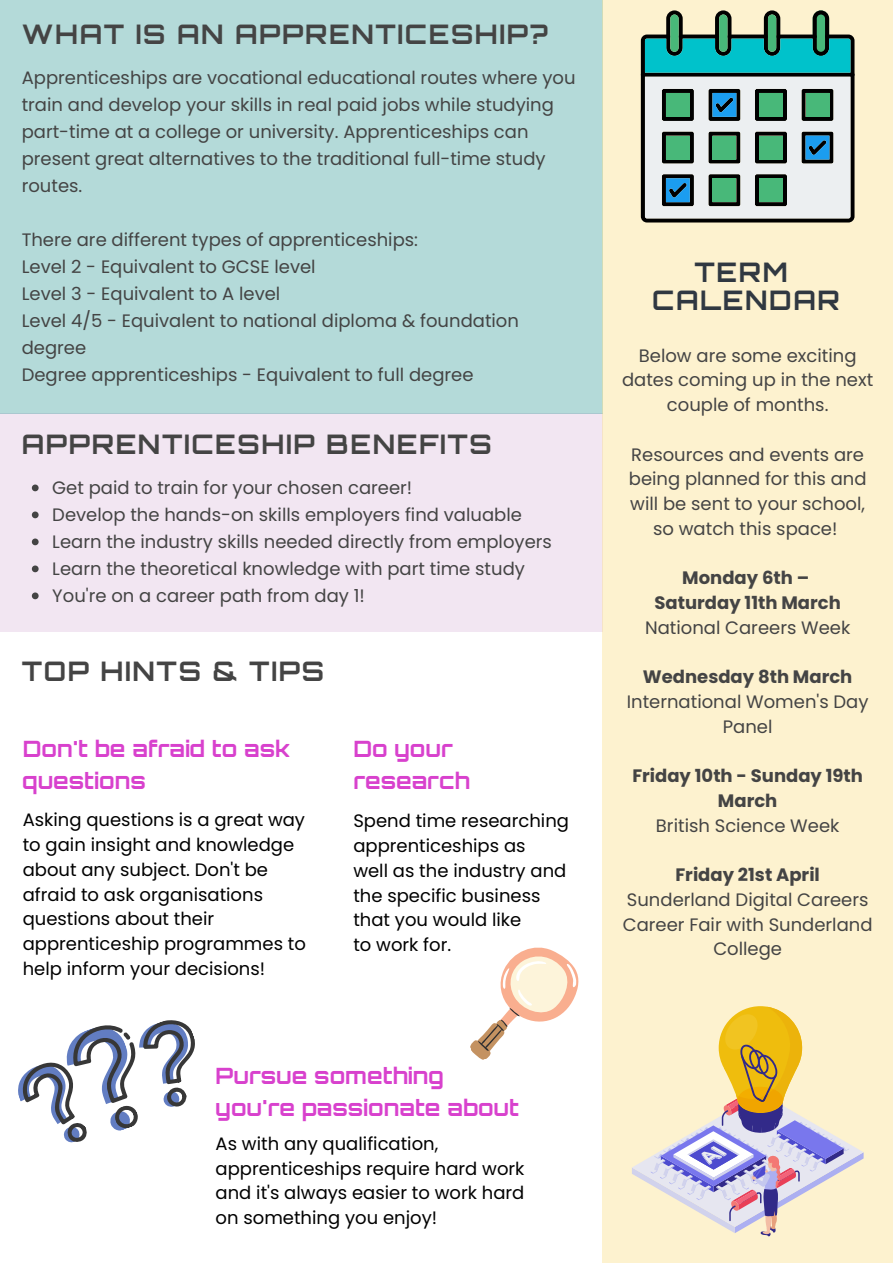
<style>
.page{position:relative;width:893px;height:1264px;background:#fff}
.page>*{position:absolute;margin:0;border:0;box-sizing:border-box;transform-origin:0 0}
.t1{font:700 27px "Orbitron";letter-spacing:.06em;color:#444}
.t2{font:700 27px/28px "Orbitron";letter-spacing:.06em;color:#303841;text-align:center}
.t3{font:700 22.5px/31.5px "Orbitron";color:#d841cd}
.t4{font:18px/27px "Poppins";color:#444;text-align:center}
.t5{font:18px/24.8px "Poppins";color:#000}
.t6{font:700 18px/24.8px "Poppins";color:#444;text-align:center}
</style>
<div class="page">
<div style="left:0;top:413px;width:602px;height:218px;background:#f2e6f2"></div>
<div style="left:0;top:0;width:602px;height:413px;background:#b4dad9"></div>
<div style="left:602px;top:0;width:290px;height:1262px;background:#fdf2cf"></div>
<svg style="left:641px;top:10px;width:213px;height:212px;background:#80aba5"></svg>
<div style="left:719px;top:15px;width:8px;height:37px;background:#48b879;border-radius:4px"></div>
<div style="left:670px;top:15px;width:8px;height:37px;background:#48b879;border-radius:4px"></div>
<svg style="left:18px;top:1020px;width:177px;height:123px"></svg>
<svg style="left:470px;top:947px;width:109px;height:113px"></svg>
<svg style="left:632px;top:1006px;width:231px;height:230px"></svg>
<svg style="left:32px;top:484px;width:7px;height:7px"></svg>
<svg style="left:32px;top:511px;width:7px;height:7px"></svg>
<svg style="left:32px;top:538px;width:7px;height:7px"></svg>
<svg style="left:32px;top:565px;width:7px;height:7px"></svg>
<svg style="left:32px;top:592px;width:7px;height:7px"></svg>
<h1 class="t1" style="left:22px;top:17px;width:528px">WHAT IS AN APPRENTICESHIP?</h1>
<p class="t4" style="left:22px;top:64px;width:555px;text-align:left">Apprenticeships are vocational educational routes where you train and develop your skills in real paid jobs while studying part-time at a college or university. Apprenticeships can present great alternatives to the traditional full-time study routes.</p>
<p class="t4" style="left:22px;top:226px;width:498px;text-align:left">There are different types of apprenticeships:<br>Level 2 - Equivalent to GCSE level<br>Level 3 - Equivalent to A level<br>Level 4/5 - Equivalent to national diploma &amp; foundation degree<br>Degree apprenticeships - Equivalent to full degree</p>
<h1 class="t1" style="left:22px;top:427px;width:471px">APPRENTICESHIP BENEFITS</h1>
<p class="t4" style="left:52px;top:474px;width:501px;text-align:left">Get paid to train for your chosen career!<br>Develop the hands-on skills employers find valuable Learn the industry skills needed directly from employers Learn the theoretical knowledge with part time study You're on a career path from day 1!</p>
<h1 class="t1" style="left:22px;top:653px;width:304px">TOP HINTS &amp; TIPS</h1>
<p class="t3" style="left:23px;top:732px;width:268px">Don't be afraid to ask questions</p>
<p class="t5" style="left:23px;top:807px;width:285px">Asking questions is a great way to gain insight and knowledge about any subject. Don't be afraid to ask organisations questions about their apprenticeship programmes to help inform your decisions!</p>
<p class="t3" style="left:353px;top:732px;width:118px">Do your research</p>
<p class="t5" style="left:353px;top:808px;width:217px">Spend time researching apprenticeships as<br>well as the industry and the specific business that you would like<br>to work for.</p>
<p class="t3" style="left:215px;top:1059px;width:305px">Pursue something you're passionate about</p>
<p class="t5" style="left:215px;top:1131px;width:310px">As with any qualification, apprenticeships require hard work and it's always easier to work hard on something you enjoy!</p>
<h1 class="t2" style="left:652px;top:257px;width:189px">TERM<br>CALENDAR</h1>
<p class="t4" style="left:622px;top:343px;width:253px;line-height:24.8px">Below are some exciting dates coming up in the next couple of months.</p>
<p class="t4" style="left:628px;top:442px;width:239px;line-height:24.8px">Resources and events are being planned for this and will be sent to your school, so watch this space!</p>
<p class="t6" style="left:654px;top:565px;width:188px">Monday 6th –<br>Saturday 11th March</p>
<p class="t4" style="left:645px;top:614px;width:207px">National Careers Week</p>
<p class="t6" style="left:643px;top:664px;width:211px">Wednesday 8th March</p>
<p class="t4" style="left:626px;top:689px;width:243px;line-height:24.8px">International Women's Day<br>Panel</p>
<p class="t6" style="left:632px;top:763px;width:232px">Friday 10th - Sunday 19th<br>March</p>
<p class="t4" style="left:656px;top:811px;width:185px">British Science Week</p>
<p class="t6" style="left:675px;top:862px;width:146px">Friday 21st April</p>
<p class="t4" style="left:622px;top:887px;width:251px;line-height:24.8px">Sunderland Digital Careers<br>Career Fair with Sunderland<br>College</p>
</div>
